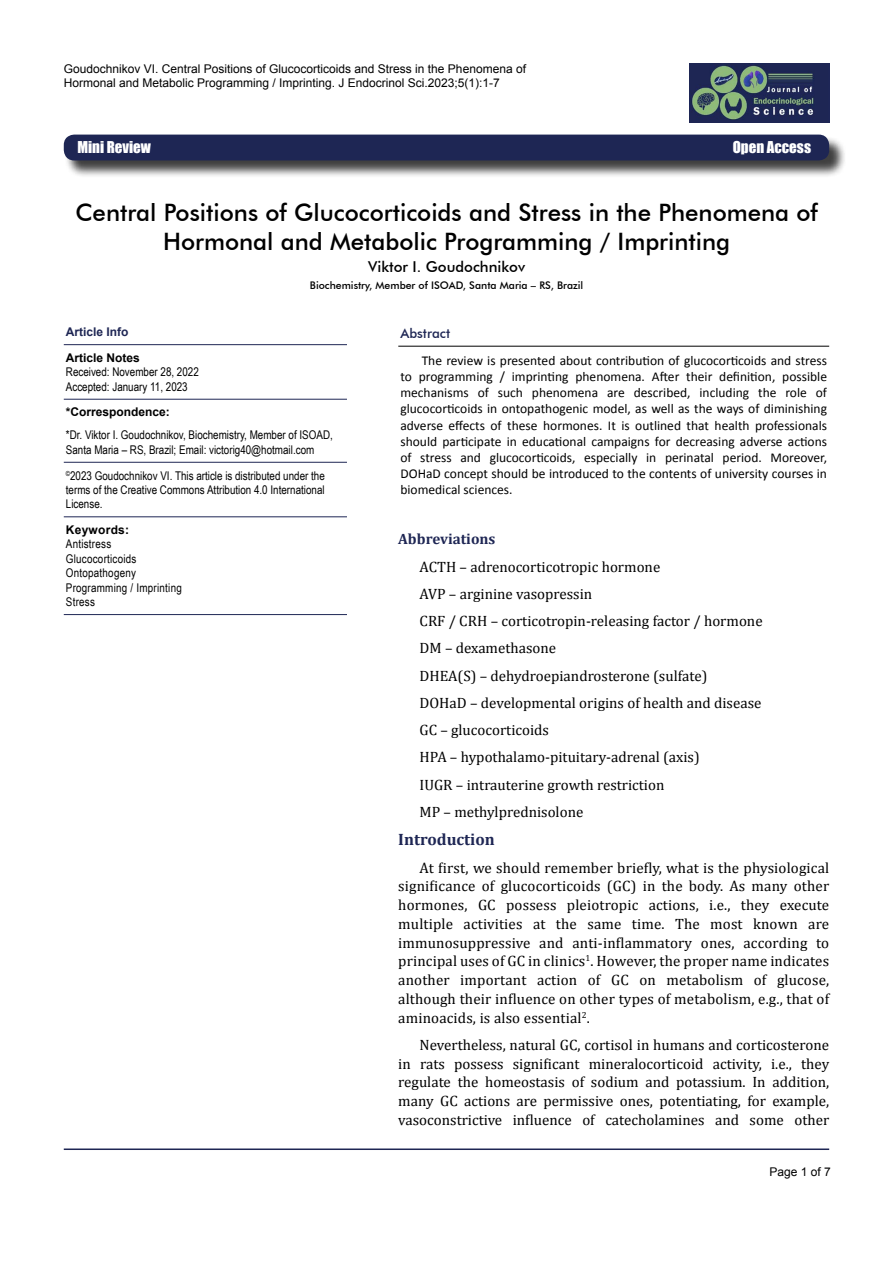
<style>
.page{position:relative;width:893px;height:1263px;background:#fff}
.page>*{position:absolute;margin:0;border:0;box-sizing:border-box;transform-origin:0 0}
.t1{font:500 24px/28.8px "Futura BT";color:#000;text-align:center}
.t2{font:700 16.5px "Cambria";color:#1e2654}
.t3{font:15px/18.8px "Cambria";color:#000;text-align:justify}
.t4{font:15px "Impact";color:#fff}
.t5{font:500 15px "Futura BT";color:#000}
.t6{font:700 15px "Cambria";color:#1e2654}
.t7{font:13.5px/16.2px "Calibri";color:#000;text-align:justify}
.t8{font:500 13.5px "Futura BT";color:#1e2654}
.t9{font:12px/14.4px "Arial Narrow";color:#000}
.t10{font:12px/14.4px "Arial";color:#000}
.t11{font:12px/14.4px "Arial Narrow";letter-spacing:.02em;color:#000}
.t12{font:700 12px "Arial";color:#000}
.t13{font:700 12px "Arial";color:#1e2654}
.t14{font:700 12px "Arial";letter-spacing:.02em;color:#000}
.t15{font:500 10.5px "Futura BT";color:#000}
</style>
<div class="page">
<div style="left:65px;top:135px;width:781px;height:43px;background:#000;opacity:.75"></div>
<div style="left:64px;top:135px;width:765px;height:25px;background:#1e2654;border-radius:10px"></div>
<hr style="left:64px;top:1148px;width:765px;height:2px;background:#1e2654">
<img style="left:690px;top:64px;width:139px;height:58px">
<hr style="left:64px;top:399px;width:283px;height:1px;background:#1e2654">
<hr style="left:64px;top:462px;width:283px;height:1px;background:#1e2654">
<hr style="left:64px;top:516px;width:283px;height:1px;background:#1e2654">
<hr style="left:64px;top:614px;width:283px;height:1px;background:#1e2654">
<hr style="left:64px;top:344px;width:283px;height:1px;background:#1e2654">
<hr style="left:398px;top:346px;width:431px;height:1px;background:#000">
<p class="t10" style="left:64px;top:61px;width:464px">Goudochnikov VI. Central Positions of Glucocorticoids and Stress in the Phenomena of<br>Hormonal and Metabolic Programming / Imprinting. J Endocrinol Sci.2023;5(1):1-7</p>
<p class="t4" style="left:77px;top:136px;width:75px">Mini Review</p>
<p class="t4" style="left:733px;top:136px;width:80px">Open Access</p>
<h1 class="t1" style="left:75px;top:198px;width:744px">Central Positions of Glucocorticoids and Stress in the Phenomena of<br>Hormonal and Metabolic Programming / Imprinting</h1>
<p class="t5" style="left:368px;top:258px;width:158px">Viktor I. Goudochnikov</p>
<p class="t15" style="left:310px;top:279px;width:275px">Biochemistry, Member of ISOAD, Santa Maria – RS, Brazil</p>
<p class="t13" style="left:66px;top:324px;width:64px">Article Info</p>
<p class="t12" style="left:66px;top:350px;width:76px">Article Notes</p>
<p class="t9" style="left:66px;top:364px;width:134px">Received: November 28, 2022<br>Accepted: January 11, 2023</p>
<p class="t12" style="left:66px;top:404px;width:106px">*Correspondence:</p>
<p class="t9" style="left:66px;top:427px;width:268px">*Dr. Viktor I. Goudochnikov, Biochemistry, Member of ISOAD,<br>Santa Maria – RS, Brazil; Email: victorig40@hotmail.com</p>
<p class="t9" style="left:66px;top:468px;width:260px;text-align:justify"><sup>©</sup>2023 Goudochnikov VI. This article is distributed under the terms of the Creative Commons Attribution 4.0 International License.</p>
<p class="t14" style="left:66px;top:522px;width:65px">Keywords:</p>
<p class="t11" style="left:66px;top:537px;width:117px">Antistress<br>Glucocorticoids<br>Ontopathogeny<br>Programming / Imprinting<br>Stress</p>
<p class="t8" style="left:400px;top:325px;width:51px">Abstract</p>
<p class="t7" style="left:400px;top:352px;width:428px;text-indent:21px">The review is presented about contribution of glucocorticoids and stress to programming / imprinting phenomena. After their definition, possible mechanisms of such phenomena are described, including the role of glucocorticoids in ontopathogenic model, as well as the ways of diminishing adverse effects of these hormones. It is outlined that health professionals should participate in educational campaigns for decreasing adverse actions of stress and glucocorticoids, especially in perinatal period. Moreover, DOHaD concept should be introduced to the contents of university courses in biomedical sciences.</p>
<p class="t6" style="left:398px;top:529px;width:99px">Abbreviations</p>
<p class="t3" style="left:420px;top:553px;width:345px;line-height:27.3px;text-align:left">ACTH – adrenocorticotropic hormone<br>AVP – arginine vasopressin<br>CRF / CRH – corticotropin-releasing factor / hormone DM – dexamethasone<br>DHEA(S) – dehydroepiandrosterone (sulfate)<br>DOHaD – developmental origins of health and disease GC – glucocorticoids<br>HPA – hypothalamo-pituitary-adrenal (axis)<br>IUGR – intrauterine growth restriction<br>MP – methylprednisolone</p>
<p class="t2" style="left:398px;top:828px;width:98px">Introduction</p>
<p class="t3" style="left:398px;top:858px;width:432px;text-indent:21px">At first, we should remember briefly, what is the physiological significance of glucocorticoids (GC) in the body. As many other hormones, GC possess pleiotropic actions, i.e., they execute multiple activities at the same time. The most known are immunosuppressive and anti-inflammatory ones, according to principal uses of GC in clinics<sup>1</sup>. However, the proper name indicates another important action of GC on metabolism of glucose, although their influence on other types of metabolism, e.g., that of aminoacids, is also essential<sup>2</sup>.</p>
<p class="t3" style="left:398px;top:1035px;width:432px;text-indent:21px">Nevertheless, natural GC, cortisol in humans and corticosterone in rats possess significant mineralocorticoid activity, i.e., they regulate the homeostasis of sodium and potassium. In addition, many GC actions are permissive ones, potentiating, for example, vasoconstrictive influence of catecholamines and some other</p>
<p class="t10" style="left:769px;top:1165px;width:63px">Page 1 of 7</p>
</div>
